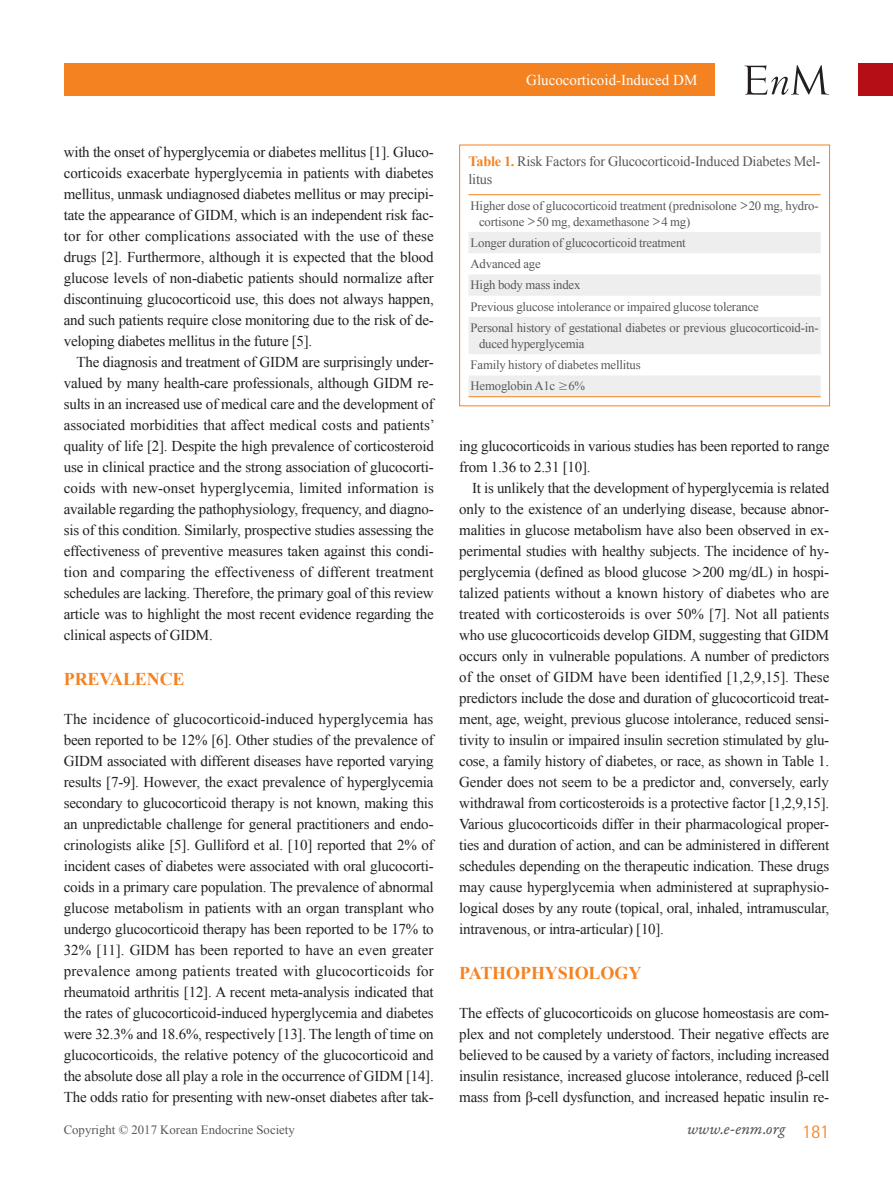
<style>
.page{position:relative;width:893px;height:1191px;background:#fff}
.page>*{position:absolute;margin:0;border:0;box-sizing:border-box;transform-origin:0 0}
.소제목1{font:700 18px "Times New Roman";letter-spacing:-.005em;color:#f58220}
.t1{font:16.5px "Garamond Premr Pro It Capt";color:#57585a}
.본문{font:15px/21px "Times New Roman";letter-spacing:-.015em;color:#231f20;text-align:justify}
.본문_0{font:15px/21px "Times New Roman";letter-spacing:-.015em;color:#231f20;text-align:justify}
.t2{font:15px "Times New Roman";color:#fff}
.표그림제목{font:14.25px/17.9px "Times New Roman";letter-spacing:-.015em;color:#57585a}
.표본문{font:12.75px/15.9px "Times New Roman";letter-spacing:-.015em;color:#57585a}
.s1{font-weight:700;color:#f58220}
.s2{font-family:"Dotum"}
.s3{font-family:"Rotis Semi Sans Std";font-weight:300;font-size:19.5px;color:#f58220}
</style>
<div class="page">
<div style="left:859px;top:64px;width:34px;height:32px;background:#b50e16"></div>
<div style="left:64px;top:64px;width:650px;height:32px;background:#f58220"></div>
<svg style="left:744px;top:65px;width:85px;height:30px"></svg>
<svg style="left:469px;top:232px;width:352px;height:164px;fill:#eeeeef"></svg>
<hr style="left:468px;top:396px;width:353px;height:1px;background:#f58220">
<hr style="left:468px;top:194px;width:353px;height:1px;background:#f58220">
<div style="left:459px;top:145px;width:371px;height:261px;border:1px solid #f58220"></div>
<p class="t2" style="left:526px;top:70px;width:173px">Glucocorticoid-Induced DM</p>
<p class="본문_0" style="left:64px;top:141px;width:372px">with the onset of hyperglycemia or diabetes mellitus [1]. Gluco&shy;corticoids exacerbate hyperglycemia in patients with diabetes mellitus, unmask undiagnosed diabetes mellitus or may precipi&shy;tate the appearance of GIDM, which is an independent risk fac&shy;tor for other complications associated with the use of these drugs [2]. Furthermore, although it is expected that the blood glucose levels of non-diabetic patients should normalize after discontinuing glucocorticoid use, this does not always happen, and such patients require close monitoring due to the risk of de&shy;veloping diabetes mellitus in the future [5].</p>
<p class="본문" style="left:64px;top:351px;width:373px;text-indent:13px">The diagnosis and treatment of GIDM are surprisingly under&shy;valued by many health-care professionals, although GIDM re&shy;sults in an increased use of medical care and the development of associated morbidities that affect medical costs and patients’ quality of life [2]. Despite the high prevalence of corticosteroid use in clinical practice and the strong association of glucocorti&shy;coids with new-onset hyperglycemia, limited information is available regarding the pathophysiology, frequency, and diagno&shy;sis of this condition. Similarly, prospective studies assessing the effectiveness of preventive measures taken against this condi&shy;tion and comparing the effectiveness of different treatment schedules are lacking. Therefore, the primary goal of this review article was to highlight the most recent evidence regarding the clinical aspects of GIDM.</p>
<p class="소제목1" style="left:64px;top:666px;width:122px">PREVALENCE</p>
<p class="본문_0" style="left:64px;top:708px;width:372px">The incidence of glucocorticoid-induced hyperglycemia has been reported to be 12% [6]. Other studies of the prevalence of GIDM associated with different diseases have reported varying results [7-9]. However, the exact prevalence of hyperglycemia secondary to glucocorticoid therapy is not known, making this an unpredictable challenge for general practitioners and endo&shy;crinologists alike [5]. Gulliford et al. [10] reported that 2% of incident cases of diabetes were associated with oral glucocorti&shy;coids in a primary care population. The prevalence of abnormal glucose metabolism in patients with an organ transplant who undergo glucocorticoid therapy has been reported to be 17% to 32% [11]. GIDM has been reported to have an even greater prevalence among patients treated with glucocorticoids for rheumatoid arthritis [12]. A recent meta-analysis indicated that the rates of glucocorticoid-induced hyperglycemia and diabetes were 32.3% and 18.6%, respectively [13]. The length of time on glucocorticoids, the relative potency of the glucocorticoid and the absolute dose all play a role in the occurrence of GIDM [14].<br>The odds ratio for presenting with new-onset diabetes after tak-</p>
<p class="표그림제목" style="left:468px;top:152px;width:354px"><span class="s1">Table 1.</span> Risk Factors for Glucocorticoid-Induced Diabetes Mel&shy;litus</p>
<p class="표본문" style="left:479px;top:197px;width:341px;text-indent:-9px">Higher dose of glucocorticoid treatment (prednisolone <span class="s2">&gt;</span>20 mg, hydro&shy;cortisone <span class="s2">&gt;</span>50 mg, dexamethasone <span class="s2">&gt;</span>4 mg)</p>
<p class="표본문" style="left:471px;top:234px;width:217px">Longer duration of glucocorticoid treatment</p>
<p class="표본문" style="left:471px;top:256px;width:72px">Advanced age</p>
<p class="표본문" style="left:471px;top:277px;width:111px">High body mass index</p>
<p class="표본문" style="left:471px;top:298px;width:290px">Previous glucose intolerance or impaired glucose tolerance</p>
<p class="표본문" style="left:479px;top:319px;width:341px;text-indent:-9px">Personal history of gestational diabetes or previous glucocorticoid-in&shy;duced hyperglycemia</p>
<p class="표본문" style="left:471px;top:356px;width:172px">Family history of diabetes mellitus</p>
<p class="표본문" style="left:471px;top:378px;width:116px">Hemoglobin A1c <span class="s2">≥</span>6%</p>
<p class="본문_0" style="left:459px;top:435px;width:372px">ing glucocorticoids in various studies has been reported to range from 1.36 to 2.31 [10].</p>
<p class="본문" style="left:459px;top:477px;width:372px;text-indent:13px">It is unlikely that the development of hyperglycemia is related only to the existence of an underlying disease, because abnor&shy;malities in glucose metabolism have also been observed in ex&shy;perimental studies with healthy subjects. The incidence of hy&shy;perglycemia (defined as blood glucose <span class="s2">&gt;</span>200 mg/dL) in hospi&shy;talized patients without a known history of diabetes who are treated with corticosteroids is over 50% [7]. Not all patients who use glucocorticoids develop GIDM, suggesting that GIDM occurs only in vulnerable populations. A number of predictors of the onset of GIDM have been identified [1,2,9,15]. These predictors include the dose and duration of glucocorticoid treat&shy;ment, age, weight, previous glucose intolerance, reduced sensi&shy;tivity to insulin or impaired insulin secretion stimulated by glu&shy;cose, a family history of diabetes, or race, as shown in Table 1.<br>Gender does not seem to be a predictor and, conversely, early withdrawal from corticosteroids is a protective factor [1,2,9,15].<br>Various glucocorticoids differ in their pharmacological proper&shy;ties and duration of action, and can be administered in different schedules depending on the therapeutic indication. These drugs may cause hyperglycemia when administered at supraphysio&shy;logical doses by any route (topical, oral, inhaled, intramuscular, intravenous, or intra-articular) [10].</p>
<p class="소제목1" style="left:459px;top:960px;width:184px">PATHOPHYSIOLOGY</p>
<p class="본문_0" style="left:459px;top:1002px;width:372px">The effects of glucocorticoids on glucose homeostasis are com&shy;plex and not completely understood. Their negative effects are believed to be caused by a variety of factors, including increased insulin resistance, increased glucose intolerance, reduced β-cell mass from β-cell dysfunction, and increased hepatic insulin re-</p>
<p class="표본문" style="left:64px;top:1121px;width:233px">Copyright © 2017 Korean Endocrine Society</p>
<p class="t1" style="left:687px;top:1118px;width:144px">www.e-enm.org <span class="s3">181</span></p>
</div>
